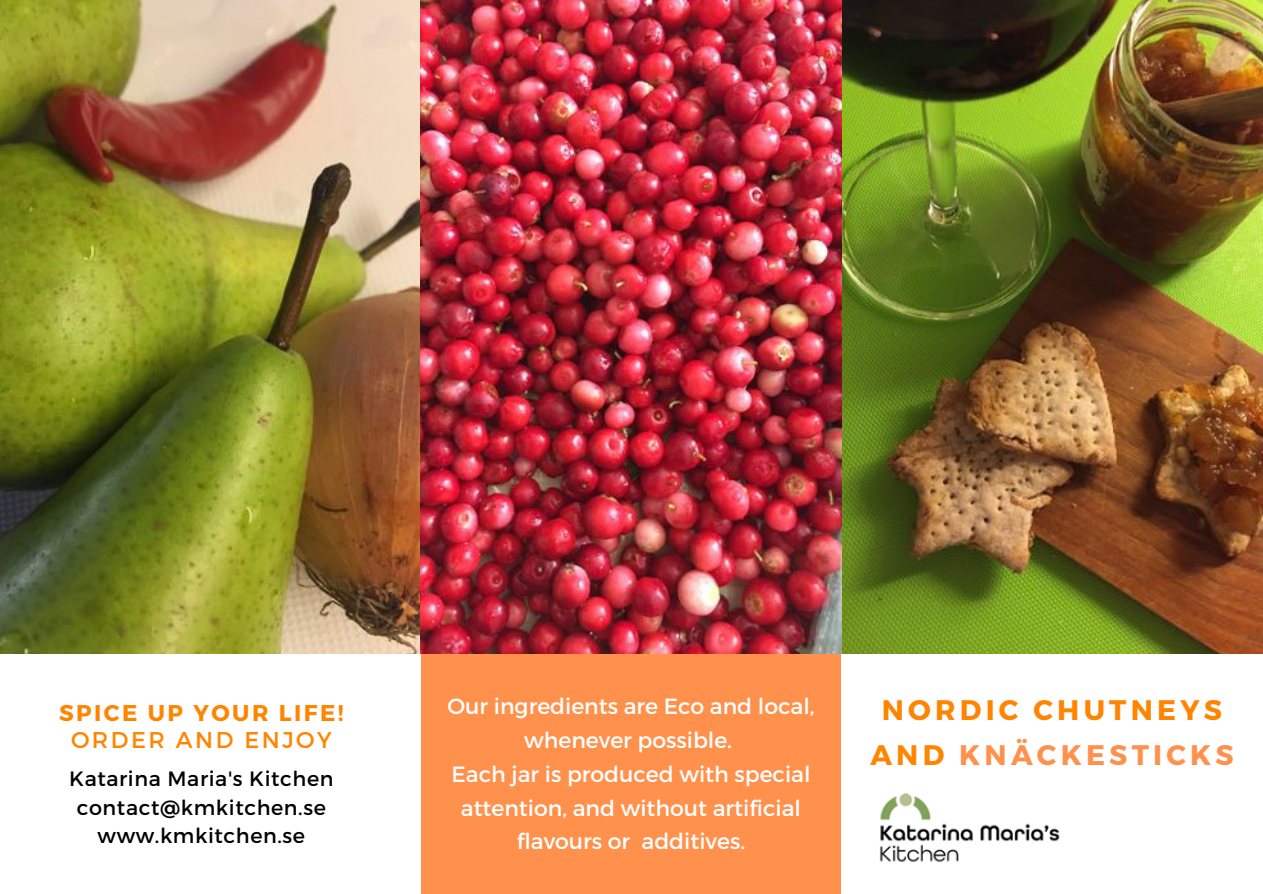
<style>
.page{position:relative;width:1263px;height:894px;background:#fff}
.page>*{position:absolute;margin:0;border:0;box-sizing:border-box;transform-origin:0 0}
.t1{font:700 28.2px "Montserrat";letter-spacing:.15em;color:#ff914d}
.t2{font:700 28.2px "Montserrat";letter-spacing:.15em;color:#ff8500}
.t3{font:700 22.8px "Montserrat";letter-spacing:.11em;color:#ff8500}
.t4{font:22.8px "Montserrat";letter-spacing:.11em;color:#ff8500}
.t5{font:21.9px/33.8px "Montserrat";color:#fff;text-align:center}
.t6{font:20.7px "Montserrat";letter-spacing:.03em;color:#000}
.s1{color:#ff8500}
</style>
<div class="page">
<div style="left:0;top:653px;width:1099px;height:240px;background:#ff914d"></div>
<div style="left:841px;top:653px;width:421px;height:240px;background:#fff"></div>
<img style="left:0;top:0;width:1263px;height:653px">
<div style="left:0;top:653px;width:421px;height:240px;background:#fff"></div>
<img style="left:879px;top:793px;width:181px;height:70px">
<p class="t3" style="left:59px;top:697px;width:286px">SPICE UP YOUR LIFE!</p>
<p class="t4" style="left:71px;top:724px;width:262px">ORDER AND ENJOY</p>
<p class="t6" style="left:69px;top:765px;width:266px">Katarina Maria's Kitchen</p>
<p class="t6" style="left:77px;top:793px;width:251px">contact@kmkitchen.se</p>
<p class="t6" style="left:98px;top:821px;width:209px">www.kmkitchen.se</p>
<p class="t5" style="left:447px;top:688px;width:368px">Our ingredients are Eco and local, whenever possible.</p>
<p class="t5" style="left:451px;top:756px;width:361px">Each jar is produced with special attention, and without artificial flavours or additives.</p>
<p class="t2" style="left:882px;top:692px;width:342px">NORDIC CHUTNEYS</p>
<p class="t1" style="left:870px;top:736px;width:365px"><span class="s1">AND</span> KNÄCKESTICKS</p>
</div>
